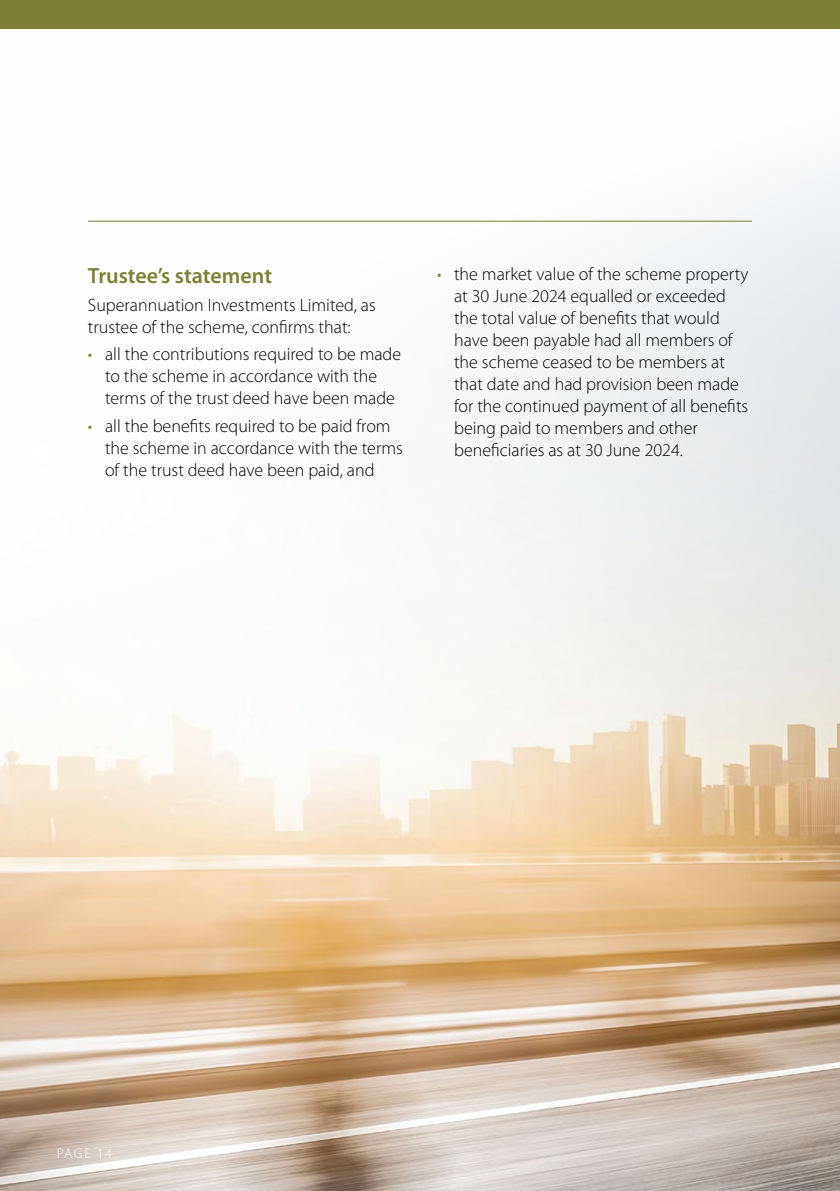
<style>
.page{position:relative;width:840px;height:1191px;background:#fff}
.page>*{position:absolute;margin:0;border:0;box-sizing:border-box;transform-origin:0 0}
.t1{font:600 22px "Myriad Pro";color:#7d8034}
.t2{font:300 18px/22px "Myriad Pro";color:#000}
.t3{font:300 14px "Myriad Pro";letter-spacing:.105em;color:#fff}
.s1{color:#7d8034}
</style>
<div class="page">
<img style="left:0;top:0;width:839px;height:1191px">
<hr style="left:88px;top:221px;width:663px;height:1px;background:#7d8034">
<p class="t1" style="left:88px;top:262px;width:185px">Trustee’s statement</p>
<p class="t2" style="left:88px;top:293px;width:289px">Superannuation Investments Limited, as trustee of the scheme, confirms that:</p>
<p class="t2" style="left:88px;top:343px;width:314px;text-align:center"><span class="s1">•</span> all the contributions required to be made to the scheme in accordance with the terms of the trust deed have been made</p>
<p class="t2" style="left:105px;top:415px;width:299px;text-indent:-17px"><span class="s1">•</span> all the benefits required to be paid from the scheme in accordance with the terms of the trust deed have been paid, and</p>
<p class="t2" style="left:454px;top:263px;width:296px;text-indent:-17px"><span class="s1">•</span> the market value of the scheme property at 30 June 2024 equalled or exceeded the total value of benefits that would have been payable had all members of the scheme ceased to be members at that date and had provision been made for the continued payment of all benefits being paid to members and other beneficiaries as at 30 June 2024.</p>
<p class="t3" style="left:57px;top:1145px;width:57px">PAGE 14</p>
</div>
